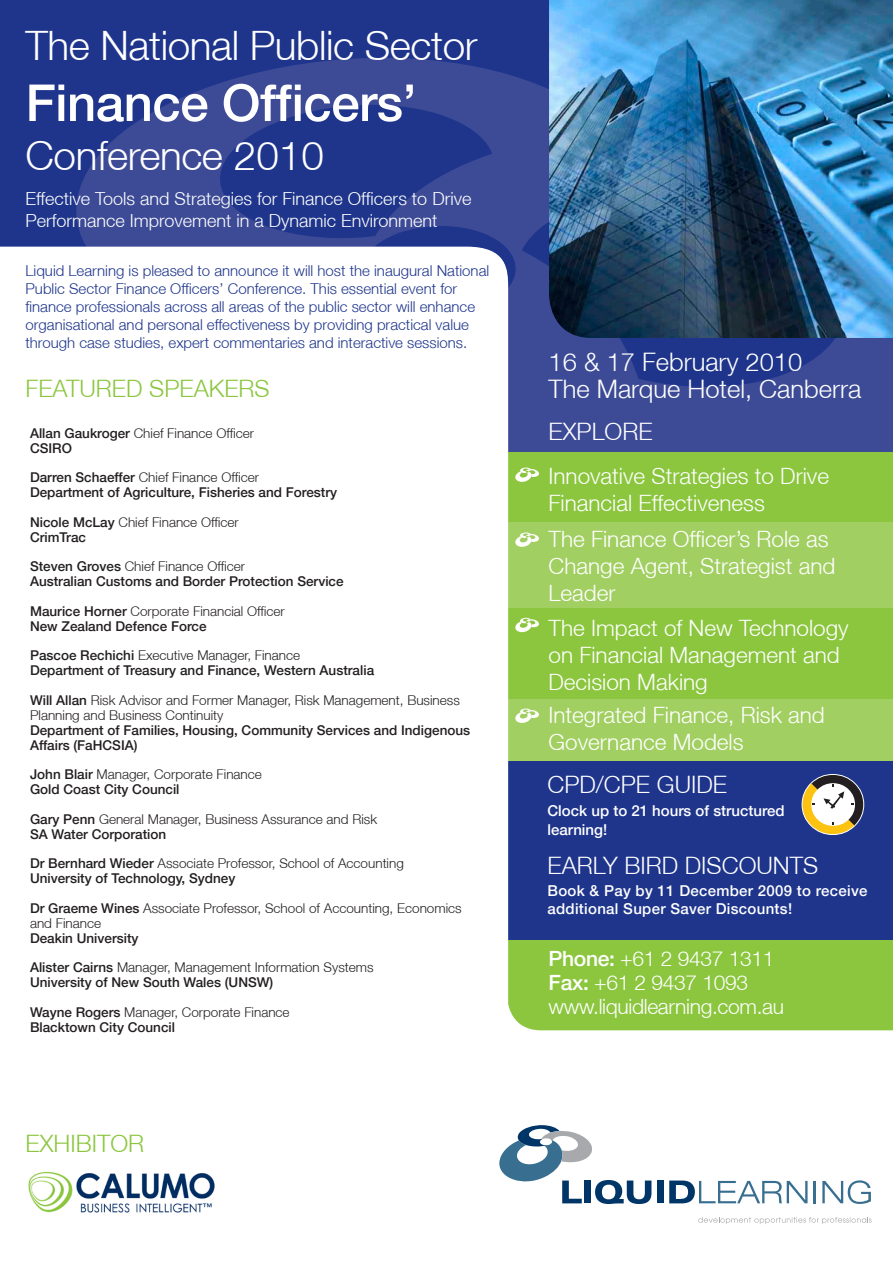
<style>
.page{position:relative;width:893px;height:1263px;background:#fff}
.page>*{position:absolute;margin:0;border:0;box-sizing:border-box;transform-origin:0 0}
.t1{font:500 51px "Helvetica Neue";letter-spacing:-.01em;color:#fff}
.t2{font:300 40.5px "Helvetica Neue";letter-spacing:-.01em;color:#fff}
.t3{font:300 25.5px/27px "Helvetica Neue";color:#fff}
.t4{font:300 24px "Helvetica Neue";color:#fff}
.t5{font:300 24px "Helvetica Neue";color:#8bc63e}
.t6{font:300 22.5px/27px "Helvetica Neue";color:#fff}
.t7{font:300 21px/24px "Helvetica Neue";letter-spacing:-.015em;color:#fff}
.t8{font:300 18px/21.6px "Helvetica Neue";color:#fff}
.t9{font:300 15px/18px "Helvetica Neue";color:#1e358b}
.t10{font:500 15px/18px "Helvetica Neue";letter-spacing:.02em;color:#fff}
.t11{font:500 15px/18.8px "Helvetica Neue";color:#fff}
.t12{font:500 13.5px/15px "Helvetica Neue";color:#231f20}
.t13{font:300 13.5px/15px "Helvetica Neue";color:#231f20}
.s1{font-weight:300}
.s2{font-weight:500}
</style>
<div class="page">
<div style="left:0;top:0;width:893px;height:836px;background:#1e358b"></div>
<svg style="left:76px;top:58px;width:473px;height:175px;fill:#3d4b97"></svg>
<svg style="left:375px;top:116px;width:518px;height:336px;fill:#3d4b97"></svg>
<div style="left:508px;top:940px;width:385px;height:90px;background:#8bc63e"></div>
<div style="left:508px;top:452px;width:385px;height:403px;background:#8bc63e"></div>
<div style="left:508px;top:522px;width:385px;height:86px;background:#a2cf62"></div>
<div style="left:508px;top:699px;width:385px;height:128px;background:#a2cf62"></div>
<div style="left:497px;top:761px;width:396px;height:179px;background:#1e358b"></div>
<div style="left:0;top:247px;width:508px;height:693px;background:#fff"></div>
<img style="left:28px;top:1171px;width:187px;height:42px">
<svg style="left:801px;top:774px;width:63px;height:61px"></svg>
<img style="left:549px;top:0;width:344px;height:338px">
<hr style="left:814px;top:1181px;width:2px;height:22px;background:#386e8f">
<svg style="left:822px;top:1180px;width:49px;height:24px"></svg>
<div style="left:657px;top:1180px;width:7px;height:23px;background:#003667"></div>
<svg style="left:669px;top:1180px;width:138px;height:23px"></svg>
<svg style="left:499px;top:1125px;width:152px;height:79px"></svg>
<svg style="left:698px;top:1217px;width:174px;height:7px"></svg>
<svg style="left:515px;top:467px;width:24px;height:15px"></svg>
<svg style="left:515px;top:708px;width:24px;height:15px"></svg>
<svg style="left:515px;top:532px;width:24px;height:15px"></svg>
<svg style="left:515px;top:618px;width:24px;height:15px"></svg>
<h2 class="t2" style="left:26px;top:21px;width:454px">The National Public Sector</h2>
<h1 class="t1" style="left:26px;top:72px;width:393px">Finance Officers’</h1>
<h2 class="t2" style="left:26px;top:130px;width:300px">Conference 2010</h2>
<h3 class="t8" style="left:26px;top:187px;width:447px">Effective Tools and Strategies for Finance Officers to Drive<br>Performance Improvement in a Dynamic Environment</h3>
<p class="t9" style="left:26px;top:261px;width:465px">Liquid Learning is pleased to announce it will host the inaugural National Public Sector Finance Officers’ Conference. This essential event for finance professionals across all areas of the public sector will enhance organisational and personal effectiveness by providing practical value through case studies, expert commentaries and interactive sessions.</p>
<h3 class="t5" style="left:26px;top:374px;width:87px">featured</h3>
<h3 class="t5" style="left:149px;top:374px;width:16px">spe</h3>
<h3 class="t5" style="left:194px;top:374px;width:46px">akers</h3>
<p class="t12" style="left:30px;top:425px;width:226px">Allan Gaukroger <span class="s1">Chief Finance Officer<br></span>CSIRO</p>
<p class="t12" style="left:30px;top:470px;width:309px">Darren Schaeffer <span class="s1">Chief Finance Officer<br></span>Department of Agriculture, Fisheries and Forestry</p>
<p class="t12" style="left:30px;top:514px;width:210px">Nicole McLay <span class="s1">Chief Finance Officer<br></span>CrimTrac</p>
<p class="t12" style="left:30px;top:559px;width:315px">Steven Groves <span class="s1">Chief Finance Officer<br></span>Australian Customs and Border Protection Service</p>
<p class="t12" style="left:30px;top:603px;width:256px">Maurice Horner <span class="s1">Corporate Financial Officer<br></span>New Zealand Defence Force</p>
<p class="t12" style="left:30px;top:648px;width:346px">Pascoe Rechichi <span class="s1">Executive Manager, Finance<br></span>Department of Treasury and Finance, Western Australia</p>
<p class="t13" style="left:30px;top:692px;width:431px"><span class="s2">Will Allan</span> Risk Advisor and Former Manager, Risk Management, Business<br>Planning and Business Continuity</p>
<p class="t12" style="left:30px;top:722px;width:442px">Department of Families, Housing, Community Services and Indigenous<br>Affairs (FaHCSIA)</p>
<p class="t12" style="left:30px;top:767px;width:233px">John Blair <span class="s1">Manager, Corporate Finance<br></span>Gold Coast City Council</p>
<p class="t13" style="left:30px;top:811px;width:349px"><span class="s2">Gary Penn</span> General Manager, Business Assurance and Risk<br><span class="s2">SA Water Corporation</span></p>
<p class="t12" style="left:30px;top:856px;width:375px">Dr Bernhard Wieder <span class="s1">Associate Professor, School of Accounting<br></span>University of Technology, Sydney</p>
<p class="t13" style="left:30px;top:900px;width:433px"><span class="s2">Dr Graeme Wines</span> Associate Professor, School of Accounting, Economics and Finance</p>
<p class="t13" style="left:30px;top:923px;width:345px;line-height:29.5px"><span class="s2">Deakin University<br>Alister Cairns</span> Manager, Management Information Systems</p>
<p class="t12" style="left:30px;top:967px;width:261px;line-height:29.5px">University of New South Wales (UNSW)<br>Wayne Rogers <span class="s1">Manager, Corporate Finance</span></p>
<p class="t12" style="left:30px;top:1019px;width:147px">Blacktown City Council</p>
<h3 class="t5" style="left:26px;top:1128px;width:120px">EXHIBITOR</h3>
<h3 class="t3" style="left:549px;top:348px;width:314px">16 &amp; 17 February 2010<br>The Marque Hotel, Canberra</h3>
<h3 class="t4" style="left:549px;top:416px;width:106px">EXPLORE</h3>
<h3 class="t6" style="left:549px;top:462px;width:282px">Innovative Strategies to Drive<br>Financial Effectiveness</h3>
<h3 class="t6" style="left:549px;top:525px;width:288px">The Finance Officer’s Role as<br>Change Agent, Strategist and<br>Leader</h3>
<h3 class="t6" style="left:549px;top:614px;width:302px">The Impact of New Technology on Financial Management and<br>Decision Making</h3>
<h3 class="t6" style="left:549px;top:701px;width:278px">Integrated Finance, Risk and<br>Governance Models</h3>
<h3 class="t4" style="left:547px;top:770px;width:181px">CPD/CPE GUIDE</h3>
<p class="t11" style="left:547px;top:801px;width:239px">Clock up to 21 hours of structured learning!</p>
<h3 class="t4" style="left:547px;top:850px;width:272px">EARLY BIRD DISCOUNTS</h3>
<p class="t10" style="left:547px;top:881px;width:321px">Book &amp; Pay by 11 December 2009 to receive additional Super Saver Discounts!</p>
<h3 class="t7" style="left:549px;top:946px;width:237px"><span class="s2">Phone:</span> +61 2 9437 1311<br><span class="s2">Fax:</span> +61 2 9437 1093 www.liquidlearning.com.au</h3>
</div>
